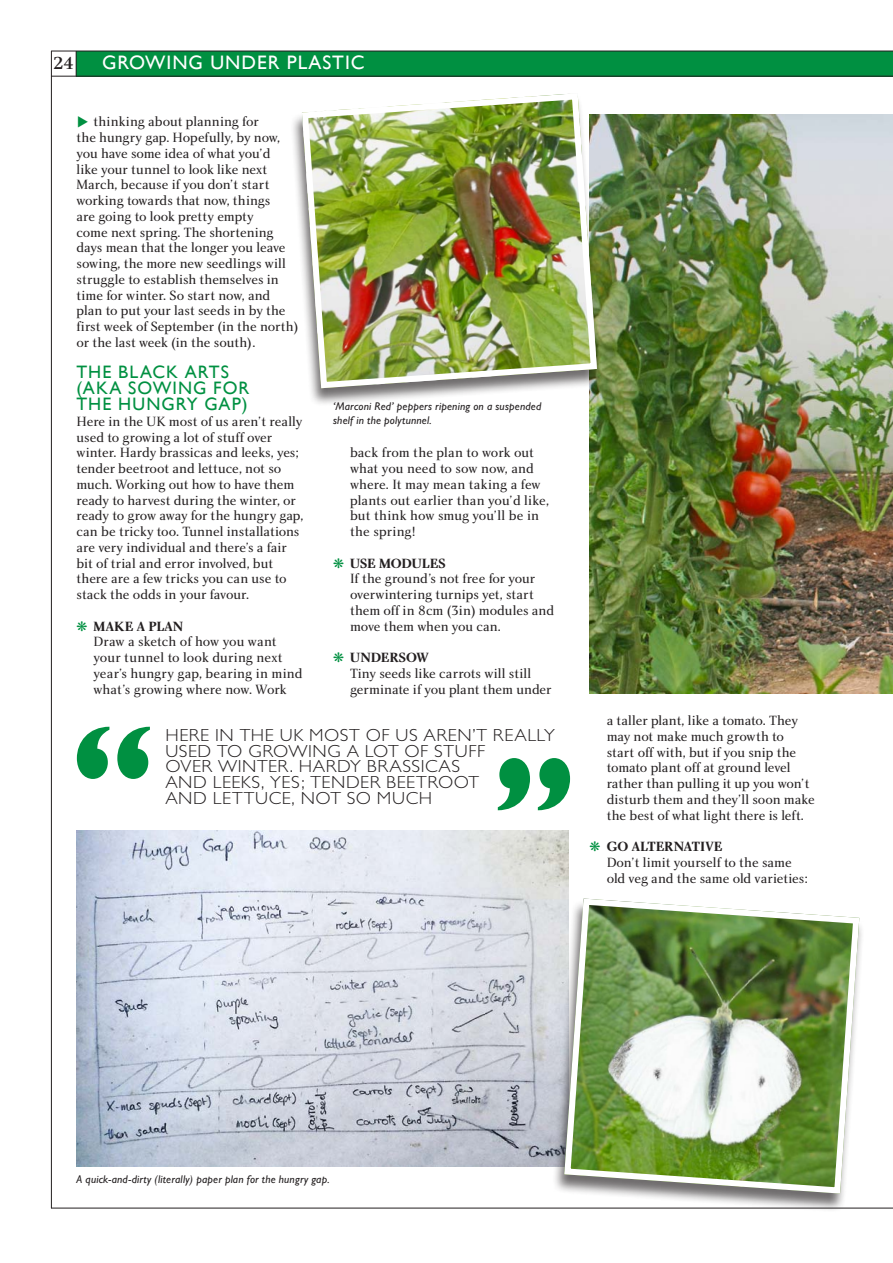
<style>
.page{position:relative;width:893px;height:1263px;background:#fff}
.page>*{position:absolute;margin:0;border:0;box-sizing:border-box;transform-origin:0 0}
.Body_Copy_FIRST_para{font:800 134.7px "Gill Sans";color:#009041;scale:.9 1}
.Body_Copy_FIRST_para-2{font:800 134.7px "Gill Sans";color:#009041;scale:.89 1}
.t1{font:19.5px "Gill Sans";letter-spacing:.05em;color:#fff}
.Crosshead{font:18px/15.8px "Gill Sans";letter-spacing:.055em;color:#009041}
.t2{font:18px "Charlotte Medium Plain";color:#231f20}
.NEW_PULL_QUOTE{font:300 17.55px/15.8px "Gill Sans";letter-spacing:.03em;color:#231f20;scale:1.06 1}
.Body_Copy{font:13.8px/15.8px "Charlotte Book Plain";letter-spacing:-.005em;color:#231f20}
.Body_Copy-2{font:13.8px "Charlotte Bold Plain";color:#231f20}
.t3{font:italic 11.25px/13.2px "Gill Sans";letter-spacing:.015em;color:#231f20}
.s1{color:#009041}
</style>
<div class="page">
<div style="left:77px;top:51px;width:816px;height:26px;background:#009041"></div>
<hr style="left:51px;top:51px;width:842px;height:1px;background:#231f20">
<hr style="left:51px;top:76px;width:842px;height:1px;background:#231f20">
<hr style="left:51px;top:51px;width:1px;height:1157px;background:#231f20">
<hr style="left:51px;top:1208px;width:842px;height:1px;background:#231f20">
<svg style="left:76px;top:51px;width:1px;height:26px"></svg>
<img style="left:590px;top:115px;width:303px;height:579px">
<div style="left:290px;top:95px;width:312px;height:312px;background:#231f20;opacity:.65"></div>
<img style="left:302px;top:95px;width:295px;height:293px">
<div style="left:302px;top:93px;width:295px;height:295px;border:6px solid #fff;border-radius:19px"></div>
<img style="left:77px;top:831px;width:491px;height:335px">
<div style="left:552px;top:900px;width:312px;height:312px;background:#231f20;opacity:.65"></div>
<img style="left:564px;top:898px;width:295px;height:295px">
<div style="left:564px;top:899px;width:295px;height:294px;border:6px solid #fff;border-radius:19px"></div>
<p class="t2" style="left:53px;top:52px;width:22px">24</p>
<h2 class="t1" style="left:102px;top:51px;width:264px">GROWING UNDER PLASTIC</h2>
<p class="Body_Copy" style="left:77px;top:114px;width:223px;text-indent:17px">thinking about planning for<br>the hungry gap. Hopefully, by now, you have some idea of what you’d<br>like your tunnel to look like next March, because if you don’t start working towards that now, things<br>are going to look pretty empty<br>come next spring. The shortening days mean that the longer you leave sowing, the more new seedlings will struggle to establish themselves in time for winter. So start now, and plan to put your last seeds in by the first week of September (in the north) or the last week (in the south).</p>
<p class="Crosshead" style="left:77px;top:364px;width:174px">THE BLACK ARTS (AKA SOWING FOR<br>THE HUNGRY GAP)</p>
<p class="Body_Copy" style="left:77px;top:413px;width:228px">Here in the UK most of us aren’t really used to growing a lot of stuff over winter. Hardy brassicas and leeks, yes; tender beetroot and lettuce, not so much. Working out how to have them ready to harvest during the winter, or ready to grow away for the hungry gap, can be tricky too. Tunnel installations are very individual and there’s a fair bit of trial and error involved, but there are a few tricks you can use to stack the odds in your favour.</p>
<p class="Body_Copy-2" style="left:77px;top:618px;width:108px"><span class="s1">❋</span> MAKE A PLAN</p>
<p class="Body_Copy" style="left:94px;top:634px;width:211px">Draw a sketch of how you want your tunnel to look during next year’s hungry gap, bearing in mind what’s growing where now. Work</p>
<p class="t3" style="left:333px;top:400px;width:210px">‘Marconi Red’ peppers ripening on a suspended shelf in the polytunnel.</p>
<p class="Body_Copy" style="left:350px;top:445px;width:201px">back from the plan to work out what you need to sow now, and where. It may mean taking a few plants out earlier than you’d like, but think how smug you’ll be in the spring!</p>
<p class="Body_Copy-2" style="left:333px;top:555px;width:114px"><span class="s1">❋</span> USE MODULES</p>
<p class="Body_Copy" style="left:350px;top:571px;width:206px">If the ground’s not free for your overwintering turnips yet, start them off in 8cm (3in) modules and move them when you can.</p>
<p class="Body_Copy-2" style="left:333px;top:649px;width:97px"><span class="s1">❋</span> UNDERSOW</p>
<p class="Body_Copy" style="left:350px;top:665px;width:203px">Tiny seeds like carrots will still germinate if you plant them under</p>
<p class="Body_Copy_FIRST_para" style="left:69px;top:695px;width:96px">“</p>
<p class="NEW_PULL_QUOTE" style="left:165px;top:727px;width:369px">HERE IN THE UK MOST OF US AREN’T REALLY<br>USED TO GROWING A LOT OF STUFF</p>
<p class="NEW_PULL_QUOTE" style="left:165px;top:759px;width:280px">OVER WINTER. HARDY BRASSICAS</p>
<p class="NEW_PULL_QUOTE" style="left:165px;top:774px;width:298px">AND LEEKS, YES; TENDER BEETROOT</p>
<p class="Body_Copy_FIRST_para-2" style="left:493px;top:727px;width:96px">”</p>
<p class="NEW_PULL_QUOTE" style="left:165px;top:790px;width:253px">AND LETTUCE, NOT SO MUCH</p>
<p class="Body_Copy" style="left:607px;top:712px;width:210px">a taller plant, like a tomato. They may not make much growth to start off with, but if you snip the tomato plant off at ground level rather than pulling it up you won’t disturb them and they’ll soon make the best of what light there is left.</p>
<p class="Body_Copy-2" style="left:590px;top:838px;width:134px"><span class="s1">❋</span> GO ALTERNATIVE</p>
<p class="Body_Copy" style="left:607px;top:854px;width:203px">Don’t limit yourself to the same old veg and the same old varieties:</p>
<p class="t3" style="left:77px;top:1172px;width:255px">A quick-and-dirty (literally) paper plan for the hungry gap.</p>
</div>
